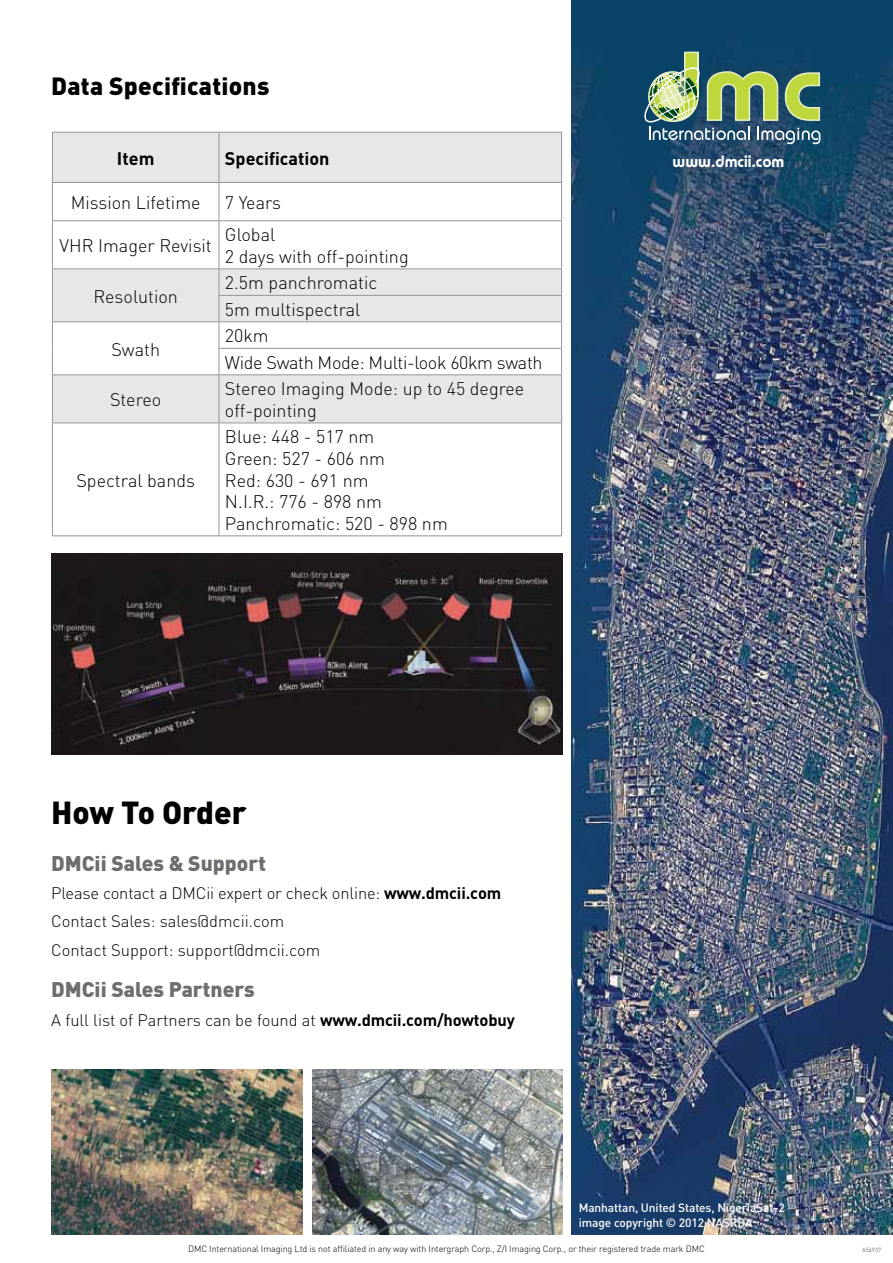
<style>
.page{position:relative;width:893px;height:1263px;background:#fff}
.page>*{position:absolute;margin:0;border:0;box-sizing:border-box;transform-origin:0 0}
.t1{font:900 31.5px "DIN";color:#000}
.t2{font:900 24.6px "DIN";letter-spacing:.01em;color:#000}
.t3{font:900 21px "DIN";color:#6d6e71}
.t4{font:300 18px/21.6px "DIN";color:#000}
.t5{font:300 18px/26.5px "DIN";letter-spacing:-.02em;color:#000}
.t6{font:700 18px "DIN";color:#000}
.t7{font:300 16.5px/28.3px "DIN";color:#000}
.t8{font:600 16.5px "Bauhaus";color:#fff}
.t9{font:500 12px/14.4px "DIN";letter-spacing:-.01em;color:#fff}
.t10{font:300 9px "DIN";letter-spacing:-.01em;color:#000}
.t11{font:6px "DIN";letter-spacing:-.01em;color:#6d6e71}
.s1{font-weight:700}
</style>
<div class="page">
<img style="left:572px;top:0;width:321px;height:1234px">
<svg style="left:643px;top:51px;width:178px;height:93px;background:#5f8472"></svg>
<img style="left:312px;top:1070px;width:251px;height:164px">
<img style="left:52px;top:1070px;width:250px;height:164px">
<div style="left:53px;top:133px;width:508px;height:49px;background:#e6e7e8"></div>
<svg style="left:53px;top:183px;width:508px;height:352px"></svg>
<hr style="left:52px;top:132px;width:167px;height:1px;background:#939598">
<hr style="left:52px;top:133px;width:1px;height:49px;background:#939598">
<hr style="left:219px;top:132px;width:343px;height:1px;background:#939598">
<hr style="left:219px;top:133px;width:1px;height:49px;background:#939598">
<hr style="left:561px;top:133px;width:1px;height:49px;background:#939598">
<hr style="left:52px;top:182px;width:167px;height:1px;background:#939598">
<hr style="left:52px;top:183px;width:1px;height:37px;background:#939598">
<hr style="left:219px;top:182px;width:343px;height:1px;background:#939598">
<hr style="left:219px;top:183px;width:1px;height:37px;background:#939598">
<hr style="left:561px;top:183px;width:1px;height:37px;background:#939598">
<hr style="left:52px;top:220px;width:167px;height:1px;background:#939598">
<hr style="left:52px;top:221px;width:1px;height:47px;background:#939598">
<hr style="left:219px;top:220px;width:343px;height:1px;background:#939598">
<hr style="left:219px;top:221px;width:1px;height:47px;background:#939598">
<hr style="left:561px;top:221px;width:1px;height:47px;background:#939598">
<hr style="left:52px;top:268px;width:167px;height:1px;background:#939598">
<hr style="left:219px;top:268px;width:343px;height:1px;background:#939598">
<hr style="left:219px;top:295px;width:343px;height:1px;background:#939598">
<hr style="left:52px;top:321px;width:167px;height:1px;background:#939598">
<svg style="left:52px;top:269px;width:1px;height:105px"></svg>
<hr style="left:219px;top:321px;width:343px;height:1px;background:#939598">
<hr style="left:219px;top:348px;width:343px;height:1px;background:#939598">
<svg style="left:219px;top:269px;width:1px;height:105px"></svg>
<svg style="left:561px;top:269px;width:1px;height:105px"></svg>
<hr style="left:52px;top:374px;width:167px;height:1px;background:#939598">
<hr style="left:52px;top:375px;width:1px;height:48px;background:#939598">
<hr style="left:219px;top:374px;width:343px;height:1px;background:#939598">
<hr style="left:219px;top:375px;width:1px;height:48px;background:#939598">
<hr style="left:561px;top:375px;width:1px;height:48px;background:#939598">
<hr style="left:52px;top:423px;width:167px;height:1px;background:#939598">
<hr style="left:52px;top:423px;width:1px;height:112px;background:#939598">
<hr style="left:219px;top:423px;width:343px;height:1px;background:#939598">
<hr style="left:219px;top:423px;width:1px;height:112px;background:#939598">
<hr style="left:561px;top:423px;width:1px;height:112px;background:#939598">
<hr style="left:52px;top:535px;width:167px;height:1px;background:#939598">
<hr style="left:219px;top:535px;width:343px;height:1px;background:#939598">
<img style="left:51px;top:553px;width:511px;height:201px">
<h2 class="t2" style="left:51px;top:70px;width:220px">Data Specifications</h2>
<p class="t6" style="left:117px;top:147px;width:39px">Item</p>
<p class="t6" style="left:225px;top:147px;width:106px">Specification</p>
<p class="t4" style="left:71px;top:191px;width:131px">Mission Lifetime</p>
<p class="t4" style="left:225px;top:191px;width:58px">7 Years</p>
<p class="t4" style="left:60px;top:235px;width:154px">VHR Imager Revisit</p>
<p class="t4" style="left:225px;top:224px;width:185px">Global<br>2 days with off-pointing</p>
<p class="t4" style="left:93px;top:285px;width:86px">Resolution</p>
<p class="t4" style="left:225px;top:269px;width:154px;line-height:26.5px">2.5m panchromatic<br>5m multispectral</p>
<p class="t4" style="left:111px;top:338px;width:50px">Swath</p>
<p class="t5" style="left:225px;top:322px;width:319px">20km<br>Wide Swath Mode: Multi-look 60km swath</p>
<p class="t4" style="left:110px;top:389px;width:53px">Stereo</p>
<p class="t4" style="left:225px;top:378px;width:301px">Stereo Imaging Mode: up to 45 degree off-pointing</p>
<p class="t4" style="left:76px;top:469px;width:120px">Spectral bands</p>
<p class="t4" style="left:225px;top:426px;width:224px">Blue: 448 - 517 nm<br>Green: 527 - 606 nm<br>Red: 630 - 691 nm<br>N.I.R.: 776 - 898 nm<br>Panchromatic: 520 - 898 nm</p>
<p class="t8" style="left:672px;top:151px;width:113px">www.dmcii.com</p>
<h1 class="t1" style="left:51px;top:792px;width:197px">How To Order</h1>
<p class="t3" style="left:51px;top:849px;width:216px">DMCii Sales &amp; Support</p>
<p class="t7" style="left:51px;top:879px;width:452px">Please contact a DMCii expert or check online: <span class="s1">www.dmcii.com<br></span>Contact Sales: sales@dmcii.com<br>Contact Support: support@dmcii.com</p>
<p class="t3" style="left:51px;top:975px;width:205px">DMCii Sales Partners</p>
<p class="t7" style="left:51px;top:1006px;width:465px">A full list of Partners can be found at <span class="s1">www.dmcii.com/howtobuy</span></p>
<p class="t9" style="left:579px;top:1200px;width:208px">Manhattan, United States, NigeriaSat-2 image copyright © 2012 NASRDA</p>
<p class="t10" style="left:188px;top:1243px;width:518px">DMC International Imaging Ltd is not affiliated in any way with Intergraph Corp., Z/I Imaging Corp., or their registered trade mark DMC</p>
<p class="t11" style="left:862px;top:1246px;width:21px">A56937</p>
</div>
